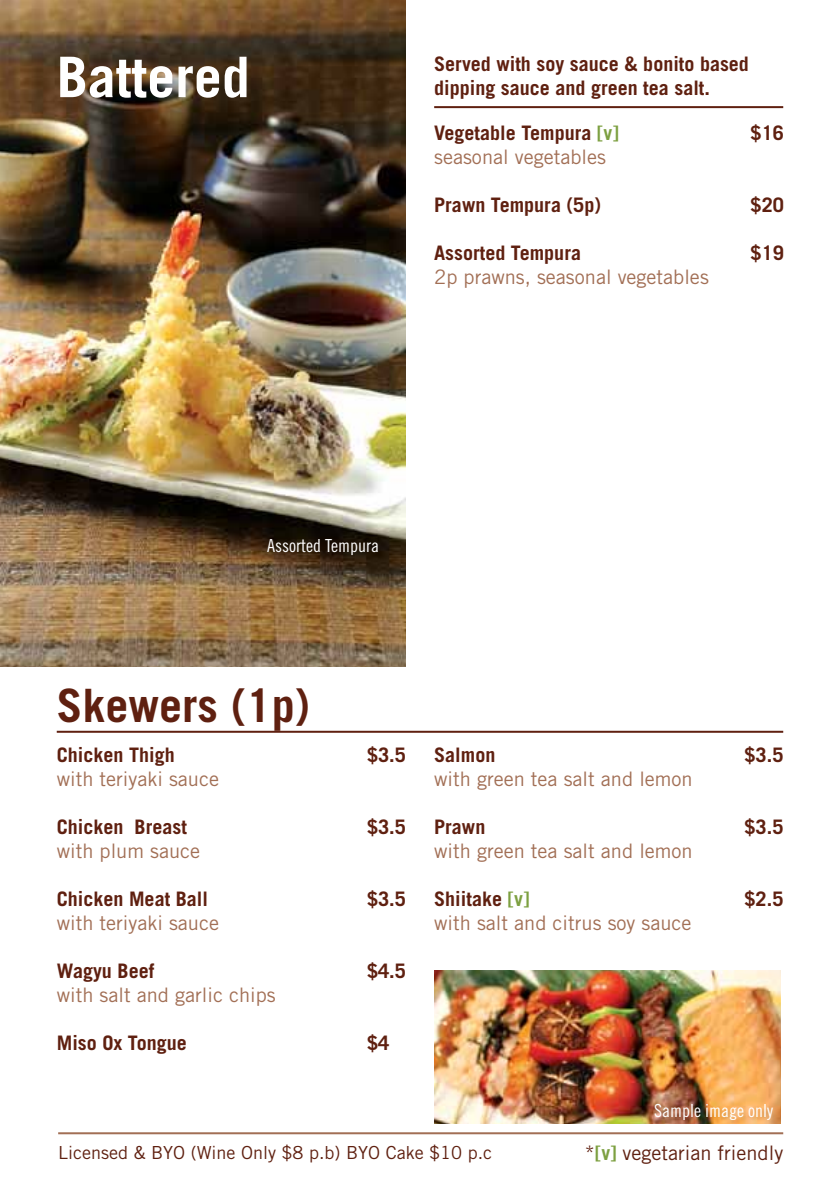
<style>
.page{position:relative;width:840px;height:1191px;background:#fff}
.page>*{position:absolute;margin:0;border:0;box-sizing:border-box;transform-origin:0 0}
.t1{font:700 56px "Trade Gothic LT Std";color:#fff}
.t2{font:700 46px "Trade Gothic LT Std";color:#5f2010}
.t3{font:700 20px/24px "Trade Gothic LT Std";color:#5f2010}
.t4{font:20px "Trade Gothic LT Std";color:#a26f55}
.t5{font:20px "Trade Gothic LT Std";color:#5f2010}
.t6{font:18px "Trade Gothic LT Std";color:#5f2010}
.t7{font:18px "Trade Gothic LT Std Cn 18";color:#fff}
.s1{color:#7da041}
.s2{font-weight:700;color:#7da041}
</style>
<div class="page">
<hr style="left:434px;top:106px;width:348px;height:2px;background:#5f2010">
<img style="left:0;top:0;width:405px;height:667px">
<img style="left:434px;top:970px;width:346px;height:153px">
<hr style="left:57px;top:731px;width:725px;height:2px;background:#5f2010">
<div style="left:654px;top:1103px;width:123px;height:21px;background:#000;opacity:.1"></div>
<hr style="left:58px;top:1132px;width:724px;height:2px;background:#a26f55">
<h1 class="t1" style="left:57px;top:43px;width:194px">Battered</h1>
<p class="t3" style="left:434px;top:52px;width:316px">Served with soy sauce &amp; bonito based dipping sauce and green tea salt.</p>
<p class="t3" style="left:434px;top:120px;width:186px">Vegetable Tempura <span class="s1">[v]</span></p>
<p class="t3" style="left:750px;top:120px;width:35px">$16</p>
<p class="t4" style="left:434px;top:144px;width:173px">seasonal vegetables</p>
<p class="t3" style="left:434px;top:192px;width:168px">Prawn Tempura (5p)</p>
<p class="t3" style="left:750px;top:192px;width:35px">$20</p>
<p class="t3" style="left:434px;top:240px;width:148px">Assorted Tempura</p>
<p class="t3" style="left:750px;top:240px;width:35px">$19</p>
<p class="t4" style="left:434px;top:264px;width:276px">2p prawns, seasonal vegetables</p>
<p class="t7" style="left:267px;top:534px;width:113px">Assorted Tempura</p>
<h2 class="t2" style="left:57px;top:677px;width:255px">Skewers (1p)</h2>
<p class="t3" style="left:57px;top:743px;width:119px">Chicken Thigh</p>
<p class="t3" style="left:367px;top:743px;width:40px">$3.5</p>
<p class="t4" style="left:57px;top:767px;width:164px">with teriyaki sauce</p>
<p class="t3" style="left:57px;top:815px;width:132px">Chicken Breast</p>
<p class="t3" style="left:367px;top:815px;width:40px">$3.5</p>
<p class="t4" style="left:57px;top:839px;width:145px">with plum sauce</p>
<p class="t3" style="left:57px;top:887px;width:153px">Chicken Meat Ball</p>
<p class="t3" style="left:367px;top:887px;width:40px">$3.5</p>
<p class="t4" style="left:57px;top:911px;width:164px">with teriyaki sauce</p>
<p class="t3" style="left:57px;top:959px;width:99px">Wagyu Beef</p>
<p class="t3" style="left:367px;top:959px;width:40px">$4.5</p>
<p class="t4" style="left:57px;top:983px;width:220px">with salt and garlic chips</p>
<p class="t3" style="left:57px;top:1031px;width:132px">Miso Ox Tongue</p>
<p class="t3" style="left:367px;top:1031px;width:24px">$4</p>
<p class="t3" style="left:434px;top:743px;width:63px">Salmon</p>
<p class="t3" style="left:744px;top:743px;width:40px">$3.5</p>
<p class="t4" style="left:434px;top:767px;width:260px">with green tea salt and lemon</p>
<p class="t3" style="left:434px;top:815px;width:53px">Prawn</p>
<p class="t3" style="left:744px;top:815px;width:40px">$3.5</p>
<p class="t4" style="left:434px;top:839px;width:260px">with green tea salt and lemon</p>
<p class="t3" style="left:434px;top:887px;width:97px">Shiitake <span class="s1">[v]</span></p>
<p class="t3" style="left:744px;top:887px;width:40px">$2.5</p>
<p class="t4" style="left:434px;top:911px;width:259px">with salt and citrus soy sauce</p>
<p class="t7" style="left:653px;top:1100px;width:120px">Sample image only</p>
<p class="t6" style="left:58px;top:1141px;width:435px">Licensed &amp; BYO (Wine Only $8 p.b) BYO Cake $10 p.c</p>
<p class="t5" style="left:584px;top:1140px;width:200px">*<span class="s2">[v]</span> vegetarian friendly</p>
</div>
